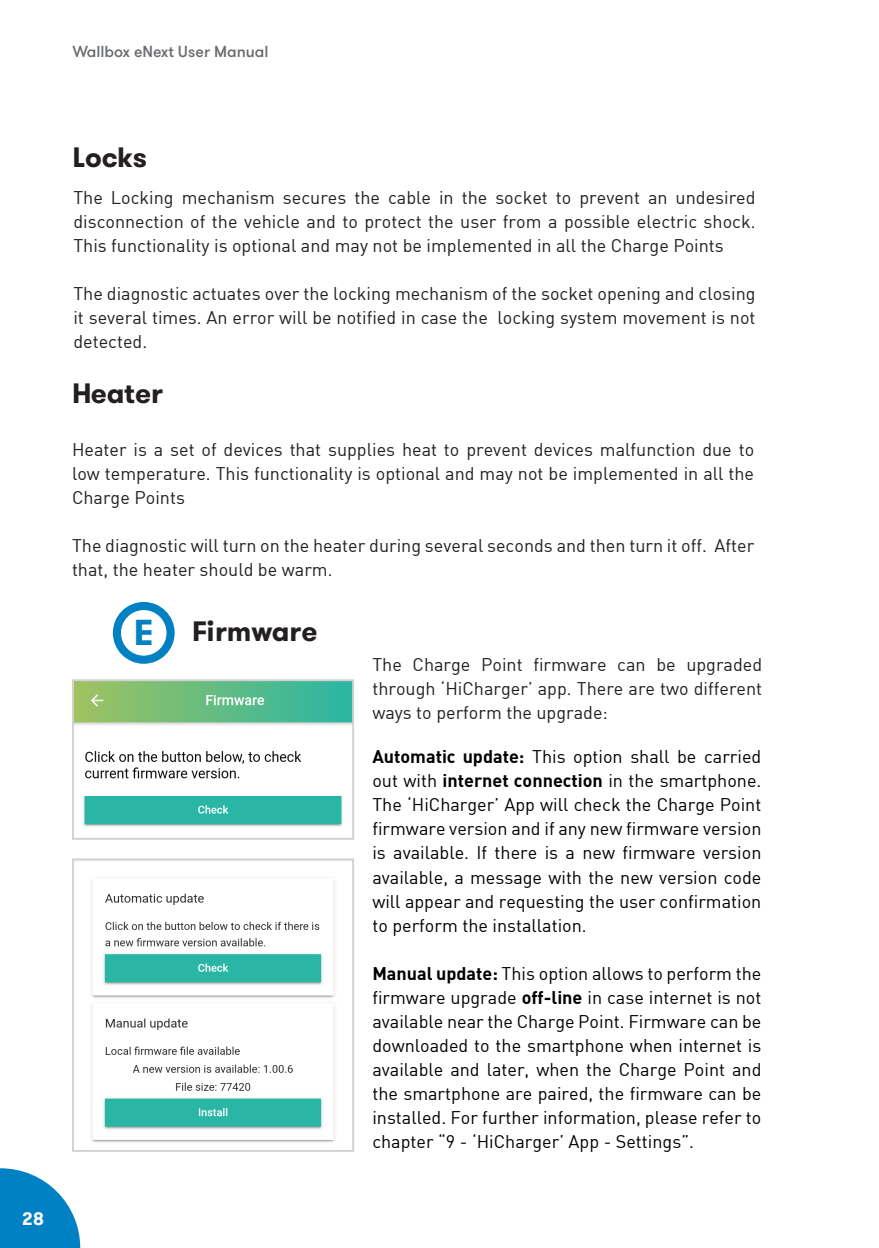
<style>
.page{position:relative;width:879px;height:1248px;background:#fff}
.page>*{position:absolute;margin:0;border:0;box-sizing:border-box;transform-origin:0 0}
.Step_Letter{font:700 36px "GT Walsheim";color:#0081c4}
.t1{font:700 28px "GT Walsheim";color:#231f20}
.t2{font:18px/24px "DIN";color:#231f20;text-align:justify}
.t3{font:18px/24px "DIN";color:#000;text-align:justify}
.t4{font:700 18px "GT Walsheim";color:#fff}
.t5{font:500 16px "GT Walsheim";color:#6c6d70}
.s1{font-family:"DIN Bold"}
</style>
<div class="page">
<svg style="left:0;top:1168px;width:80px;height:79px"></svg>
<img style="left:91px;top:880px;width:244px;height:263px">
<div style="left:72px;top:858px;width:282px;height:293px;border:2px solid #d1d2d4"></div>
<img style="left:75px;top:682px;width:276px;height:145px">
<div style="left:72px;top:679px;width:282px;height:160px;border:2px solid #d1d2d4"></div>
<div style="left:113px;top:602px;width:62px;height:61px;border:8px solid #0081c4;border-radius:50%"></div>
<p class="t5" style="left:73px;top:42px;width:198px">Wallbox eNext User Manual</p>
<p class="t4" style="left:22px;top:1206px;width:24px">28</p>
<p class="t1" style="left:72px;top:139px;width:76px">Locks</p>
<p class="t2" style="left:73px;top:185px;width:684px">The Locking mechanism secures the cable in the socket to prevent an undesired disconnection of the vehicle and to protect the user from a possible electric shock.<br>This functionality is optional and may not be implemented in all the Charge Points</p>
<p class="t2" style="left:73px;top:281px;width:684px">The diagnostic actuates over the locking mechanism of the socket opening and closing it several times. An error will be notified in case the locking system movement is not detected.</p>
<p class="t1" style="left:72px;top:375px;width:92px">Heater</p>
<p class="t2" style="left:72px;top:437px;width:684px">Heater is a set of devices that supplies heat to prevent devices malfunction due to low temperature. This functionality is optional and may not be implemented in all the Charge Points</p>
<p class="t2" style="left:72px;top:533px;width:684px">The diagnostic will turn on the heater during several seconds and then turn it off. After that, the heater should be warm.</p>
<p class="Step_Letter" style="left:134px;top:609px;width:21px">E</p>
<p class="t1" style="left:192px;top:613px;width:127px">Firmware</p>
<p class="t2" style="left:372px;top:652px;width:391px">The Charge Point firmware can be upgraded through ‘HiCharger’ app. There are two different ways to perform the upgrade:</p>
<p class="t3" style="left:372px;top:744px;width:391px"><span class="s1">Automatic update:</span> This option shall be carried out with <span class="s1">internet connection</span> in the smartphone.<br>The ‘HiCharger’ App will check the Charge Point firmware version and if any new firmware version is available. If there is a new firmware version available, a message with the new version code will appear and requesting the user confirmation to perform the installation.</p>
<p class="t3" style="left:372px;top:960px;width:391px"><span class="s1">Manual update:</span> This option allows to perform the firmware upgrade <span class="s1">off-line</span> in case internet is not available near the Charge Point. Firmware can be downloaded to the smartphone when internet is available and later, when the Charge Point and the smartphone are paired, the firmware can be installed. For further information, please refer to chapter “9 - ‘HiCharger’ App - Settings”.</p>
</div>
